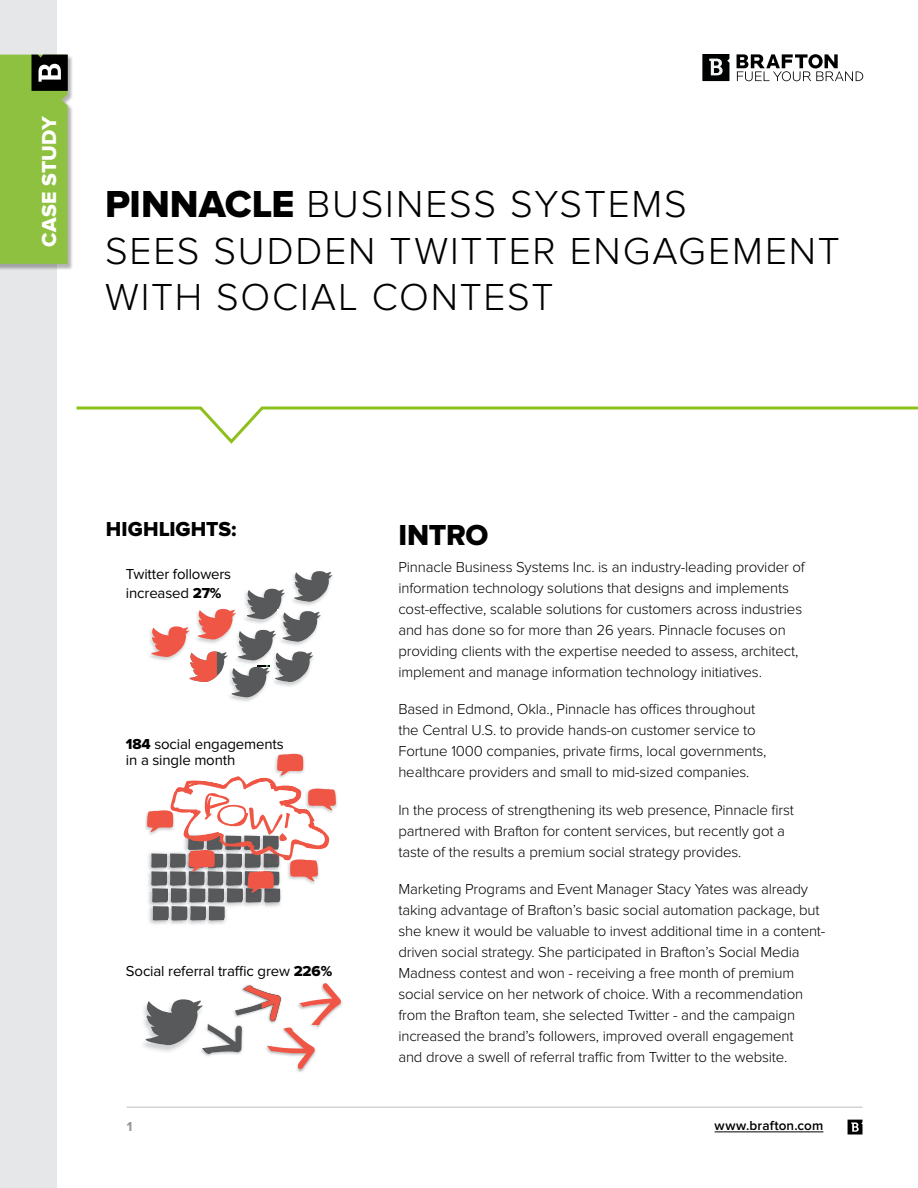
<style>
.page{position:relative;width:918px;height:1188px;background:#fff}
.page>*{position:absolute;margin:0;border:0;box-sizing:border-box;transform-origin:0 0}
.t1{font:300 39px/46.8px "Proxima Nova";letter-spacing:.045em;color:#000}
.t2{font:30px "Proxima Nova Extrabld";letter-spacing:-.01em;color:#000}
.t3{font:21px "Proxima Nova Extrabld";color:#000}
.t4{font:21px "Proxima Nova Extrabld";letter-spacing:.005em;color:#fff}
.t5{font:300 15px/21px "Proxima Nova";letter-spacing:-.01em;color:#000}
.t6{font:15px/19.5px "Proxima Nova";letter-spacing:-.01em;color:#000}
.t7{font:600 13.5px "Proxima Nova";letter-spacing:.01em;color:#000}
.t8{font:700 13.5px "Proxima Nova";color:#939598}
.s1{font-family:"Proxima Nova Extrabld";font-weight:400}
.s2{font-family:"Proxima Nova Extrabld"}
</style>
<div class="page">
<svg style="left:848px;top:1120px;width:14px;height:15px"></svg>
<hr style="left:715px;top:1132px;width:108px;height:1px;background:#000">
<hr style="left:127px;top:1107px;width:736px;height:1px;background:#d4d2d2">
<div style="left:0;top:0;width:57px;height:1188px;background:#e6e7e8"></div>
<div style="left:0;top:56px;width:73px;height:214px;background:#000;opacity:.3"></div>
<svg style="left:0;top:55px;width:68px;height:209px;background:#85b33e"></svg>
<svg style="left:702px;top:54px;width:27px;height:27px"></svg>
<svg style="left:737px;top:54px;width:126px;height:27px"></svg>
<svg style="left:76px;top:406px;width:842px;height:38px"></svg>
<img style="left:149px;top:631px;width:2px;height:27px">
<svg style="left:151px;top:571px;width:181px;height:127px"></svg>
<img style="left:149px;top:921px;width:16px;height:3px">
<img style="left:190px;top:921px;width:12px;height:3px">
<img style="left:202px;top:921px;width:7px;height:3px">
<img style="left:165px;top:921px;width:25px;height:3px">
<img style="left:336px;top:794px;width:1px;height:13px">
<img style="left:145px;top:813px;width:2px;height:17px">
<svg style="left:147px;top:754px;width:189px;height:167px"></svg>
<img style="left:263px;top:853px;width:16px;height:15px">
<img style="left:297px;top:1069px;width:8px;height:3px">
<img style="left:143px;top:1005px;width:3px;height:43px">
<svg style="left:146px;top:983px;width:195px;height:86px"></svg>
<h3 class="t4" style="left:37px;top:247px;width:132px;rotate:-90deg">CASE STUDY</h3>
<h1 class="t1" style="left:105px;top:181px;width:736px"><span class="s1">PINNACLE</span> BUSINESS SYSTEMS<br>SEES SUDDEN TWITTER ENGAGEMENT<br>WITH SOCIAL CONTEST</h1>
<h3 class="t3" style="left:106px;top:517px;width:132px">HIGHLIGHTS:</h3>
<p class="t6" style="left:126px;top:564px;width:107px">Twitter followers increased <span class="s2">27%</span></p>
<p class="t6" style="left:126px;top:736px;width:159px;line-height:16.5px"><span class="s2">184</span> social engagements in a single month</p>
<p class="t6" style="left:126px;top:962px;width:208px">Social referral traffic grew <span class="s2">226%</span></p>
<h2 class="t2" style="left:398px;top:517px;width:92px">INTRO</h2>
<p class="t5" style="left:398px;top:556px;width:408px">Pinnacle Business Systems Inc. is an industry-leading provider of information technology solutions that designs and implements cost-effective, scalable solutions for customers across industries and has done so for more than 26 years. Pinnacle focuses on providing clients with the expertise needed to assess, architect, implement and manage information technology initiatives.</p>
<p class="t5" style="left:398px;top:699px;width:370px">Based in Edmond, Okla., Pinnacle has offices throughout the Central U.S. to provide hands-on customer service to Fortune 1000 companies, private firms, local governments, healthcare providers and small to mid-sized companies.</p>
<p class="t5" style="left:398px;top:799px;width:397px">In the process of strengthening its web presence, Pinnacle first partnered with Brafton for content services, but recently got a taste of the results a premium social strategy provides.</p>
<p class="t5" style="left:398px;top:879px;width:429px">Marketing Programs and Event Manager Stacy Yates was already taking advantage of Brafton’s basic social automation package, but she knew it would be valuable to invest additional time in a content&shy;driven social strategy. She participated in Brafton’s Social Media Madness contest and won - receiving a free month of premium social service on her network of choice. With a recommendation from the Brafton team, she selected Twitter - and the campaign increased the brand’s followers, improved overall engagement<br>and drove a swell of referral traffic from Twitter to the website.</p>
<p class="t8" style="left:127px;top:1119px;width:7px">1</p>
<p class="t7" style="left:715px;top:1118px;width:110px">www.brafton.com</p>
</div>
